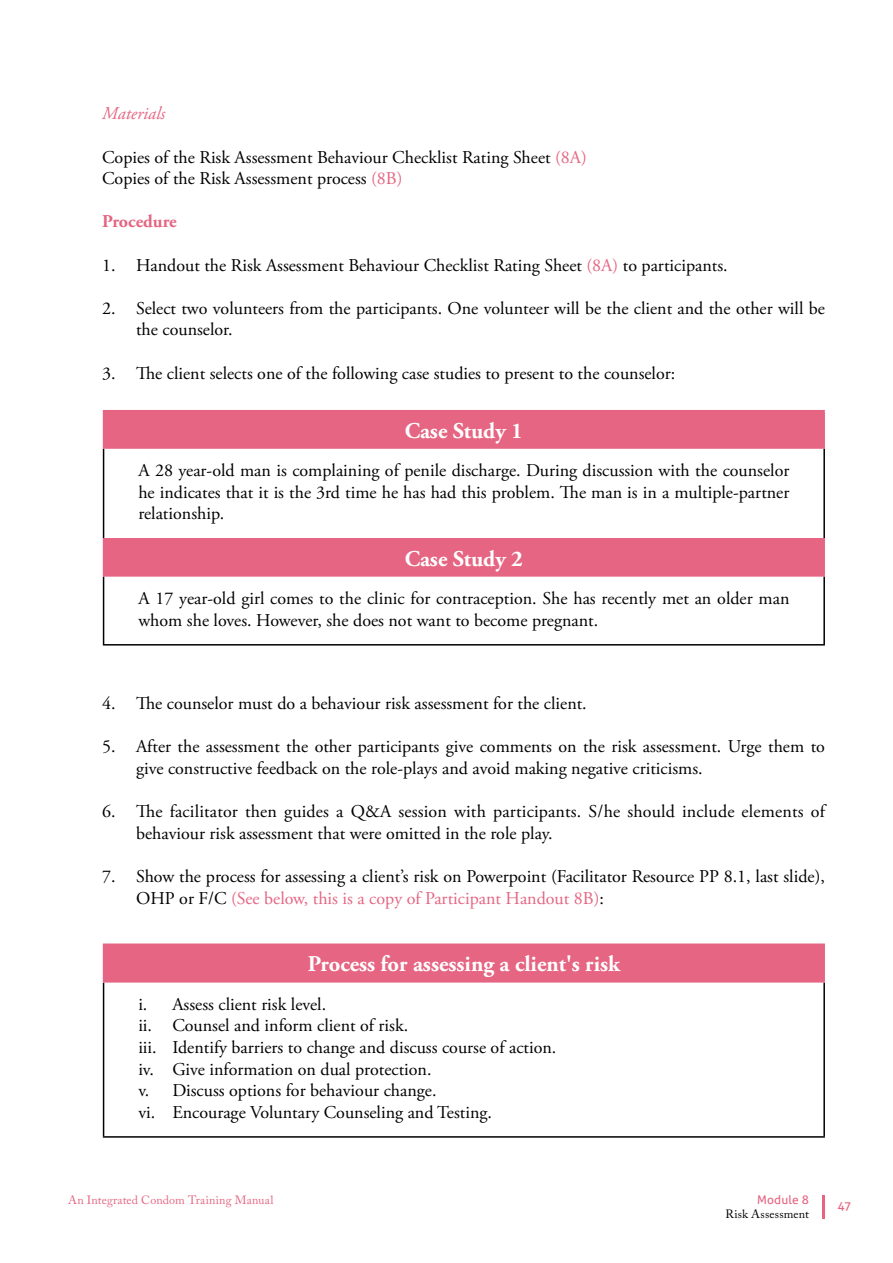
<style>
.page{position:relative;width:893px;height:1263px;background:#fff}
.page>*{position:absolute;margin:0;border:0;box-sizing:border-box;transform-origin:0 0}
.t1{font:700 22.5px "Adobe Garamond Pro";color:#fff}
.t2{font:18px/21.6px "Adobe Garamond Pro";color:#000}
.t3{font:italic 18px "Adobe Garamond Pro";color:#e56582}
.t4{font:700 18px "Adobe Garamond Pro";color:#e56582}
.t5{font:12px "Adobe Caslon Pro";letter-spacing:.02em;color:#e56582}
.t6{font:12px "Adobe Caslon Pro";letter-spacing:.015em;color:#000}
.t7{font:12px "Aller";letter-spacing:.015em;color:#e56582}
.s1{color:#e56582}
</style>
<div class="page">
<hr style="left:822px;top:1195px;width:3px;height:23px;background:#e56582">
<div style="left:104px;top:411px;width:720px;height:37px;background:#e56582"></div>
<div style="left:104px;top:538px;width:720px;height:38px;background:#e56582"></div>
<hr style="left:103px;top:449px;width:1px;height:89px;background:#000">
<hr style="left:823px;top:449px;width:2px;height:89px;background:#000">
<hr style="left:103px;top:576px;width:1px;height:68px;background:#000">
<hr style="left:823px;top:576px;width:2px;height:68px;background:#000">
<hr style="left:103px;top:644px;width:722px;height:1px;background:#000">
<hr style="left:103px;top:411px;width:1px;height:37px;background:#e56582">
<hr style="left:103px;top:410px;width:722px;height:1px;background:#e56582">
<hr style="left:823px;top:411px;width:2px;height:37px;background:#e56582">
<hr style="left:103px;top:448px;width:722px;height:1px;background:#e56582">
<hr style="left:103px;top:539px;width:1px;height:37px;background:#e56582">
<hr style="left:103px;top:538px;width:722px;height:1px;background:#e56582">
<hr style="left:823px;top:539px;width:2px;height:37px;background:#e56582">
<hr style="left:103px;top:576px;width:722px;height:1px;background:#e56582">
<div style="left:104px;top:944px;width:720px;height:38px;background:#e56582"></div>
<hr style="left:103px;top:982px;width:1px;height:154px;background:#000">
<hr style="left:823px;top:982px;width:2px;height:154px;background:#000">
<hr style="left:103px;top:1136px;width:722px;height:2px;background:#000">
<hr style="left:103px;top:945px;width:1px;height:36px;background:#e56582">
<hr style="left:103px;top:943px;width:722px;height:2px;background:#e56582">
<hr style="left:823px;top:945px;width:2px;height:36px;background:#e56582">
<hr style="left:103px;top:981px;width:722px;height:1px;background:#e56582">
<p class="t3" style="left:102px;top:103px;width:65px">Materials</p>
<p class="t2" style="left:102px;top:147px;width:486px">Copies of the Risk Assessment Behaviour Checklist Rating Sheet <span class="s1">(8A)<br></span>Copies of the Risk Assessment process <span class="s1">(8B)</span></p>
<p class="t4" style="left:102px;top:211px;width:76px">Procedure</p>
<p class="t2" style="left:102px;top:255px;width:627px">1. Handout the Risk Assessment Behaviour Checklist Rating Sheet <span class="s1">(8A)</span> to participants.</p>
<p class="t2" style="left:136px;top:298px;width:690px;text-indent:-34px">2. Select two volunteers from the participants. One volunteer will be the client and the other will be the counselor.</p>
<p class="t2" style="left:102px;top:363px;width:575px">3. The client selects one of the following case studies to present to the counselor:</p>
<p class="t1" style="left:405px;top:417px;width:120px">Case Study 1</p>
<p class="t2" style="left:138px;top:460px;width:653px;text-align:justify">A 28 year-old man is complaining of penile discharge. During discussion with the counselor he indicates that it is the 3rd time he has had this problem. The man is in a multiple-partner relationship.</p>
<p class="t1" style="left:405px;top:545px;width:120px">Case Study 2</p>
<p class="t2" style="left:138px;top:588px;width:653px">A 17 year-old girl comes to the clinic for contraception. She has recently met an older man whom she loves. However, she does not want to become pregnant.</p>
<p class="t2" style="left:102px;top:693px;width:486px">4. The counselor must do a behaviour risk assessment for the client.</p>
<p class="t2" style="left:136px;top:736px;width:690px;text-indent:-34px">5. After the assessment the other participants give comments on the risk assessment. Urge them to give constructive feedback on the role-plays and avoid making negative criticisms.</p>
<p class="t2" style="left:136px;top:801px;width:690px;text-indent:-34px">6. The facilitator then guides a Q&amp;A session with participants. S/he should include elements of behaviour risk assessment that were omitted in the role play.</p>
<p class="t2" style="left:136px;top:866px;width:690px;text-indent:-34px">7. Show the process for assessing a client’s risk on Powerpoint (Facilitator Resource PP 8.1, last slide),<br>OHP or F/C <span class="s1">(See below, this is a copy of Participant Handout 8B)</span>:</p>
<p class="t1" style="left:308px;top:951px;width:314px">Process for assessing a client's risk</p>
<p class="t2" style="left:138px;top:994px;width:420px">i. Assess client risk level.<br>ii. Counsel and inform client of risk.<br>iii. Identify barriers to change and discuss course of action. iv. Give information on dual protection.<br>v. Discuss options for behaviour change.<br>vi. Encourage Voluntary Counseling and Testing.</p>
<p class="t5" style="left:68px;top:1192px;width:207px">An Integrated Condom Training Manual</p>
<p class="t7" style="left:757px;top:1192px;width:53px">Module 8</p>
<p class="t6" style="left:726px;top:1207px;width:85px">Risk Assessment</p>
<p class="t7" style="left:837px;top:1198px;width:16px">47</p>
</div>
